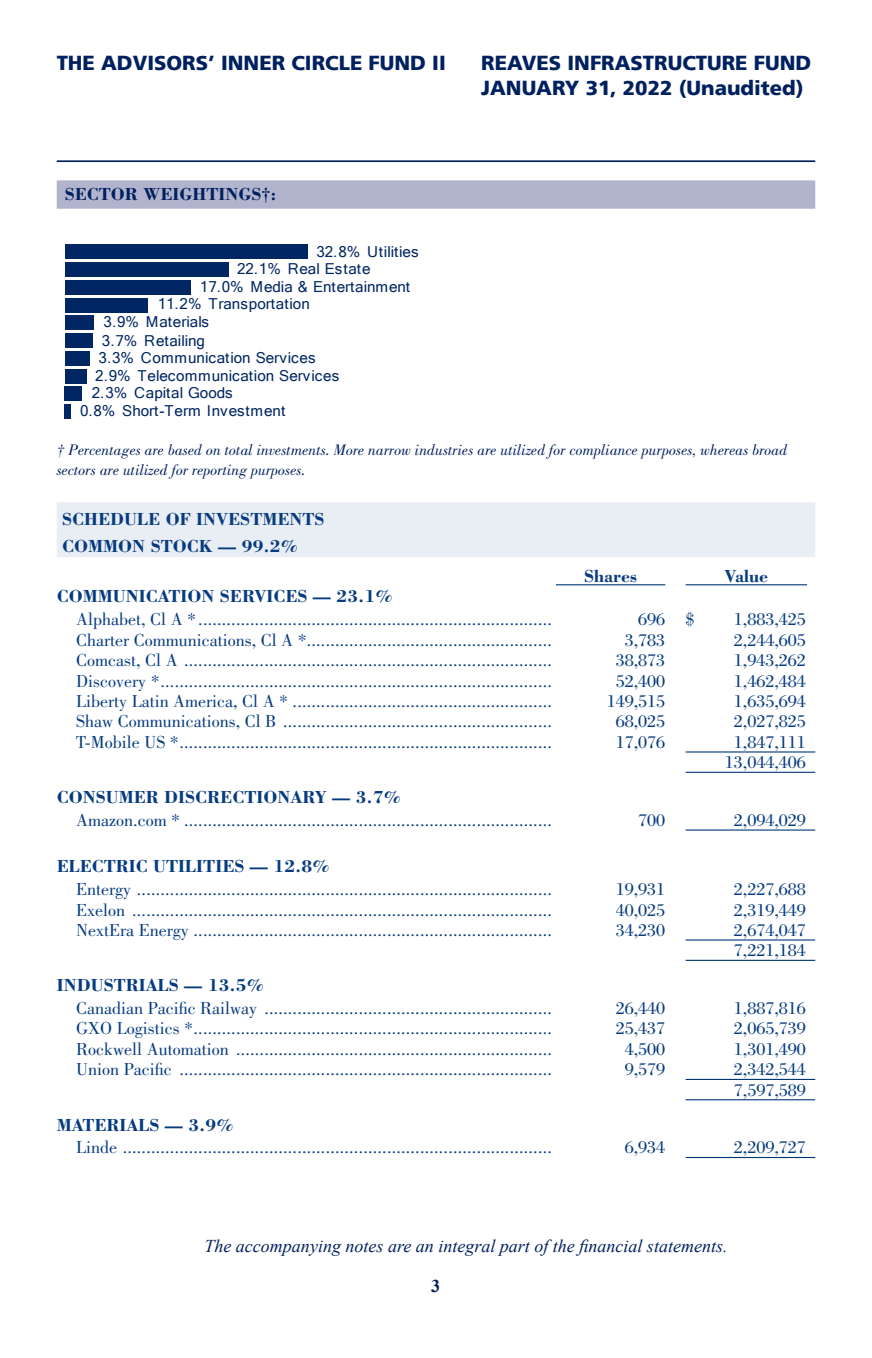
<style>
.page{position:relative;width:872px;height:1358px;background:#fff}
.page>*{position:absolute;margin:0;border:0;box-sizing:border-box;transform-origin:0 0}
.t1{font:900 20.25px/24.3px "Frutiger LT";color:#00205f}
.ID0E2MAC{font:18px "Bodoni";color:#063b80}
.ID0EY4AE{font:18px "Bodoni";color:#063b80}
.ID0EUPAC{font:18px "Bodoni";color:#063b80}
.ID0EWDAC{font:700 18px "Bodoni";color:#063b80}
.ID0EOOAC{font:18px "Bodoni";color:#063b80}
.t2{font:italic 18px "Times New Roman";color:#00205f}
.ID0ECCAC{font:700 18px "Bodoni";color:#063b80}
.Headings8pt{font:700 18px "Bodoni";color:#00205f}
.ID0E4GAC{font:700 18px "Bodoni";color:#063b80}
.PageNumber{font:700 18px "Times New Roman";color:#00205f}
.ShareItems{font:italic 15.75px/20.2px "Bodoni";color:#00205f}
.Pict{font:15.08px "Microsoft Sans Serif";color:#002663}
</style>
<div class="page">
<hr style="left:57px;top:160px;width:758px;height:2px;background:#00205f">
<div style="left:57px;top:180px;width:758px;height:29px;background:#b2b4cd"></div>
<div style="left:65px;top:404px;width:6px;height:14px;background:#002663"></div>
<div style="left:65px;top:387px;width:17px;height:14px;background:#002663"></div>
<div style="left:65px;top:369px;width:21px;height:14px;background:#002663"></div>
<div style="left:65px;top:351px;width:24px;height:14px;background:#002663"></div>
<div style="left:65px;top:333px;width:27px;height:15px;background:#002663"></div>
<div style="left:65px;top:316px;width:29px;height:14px;background:#002663"></div>
<div style="left:65px;top:298px;width:83px;height:14px;background:#002663"></div>
<div style="left:65px;top:280px;width:126px;height:14px;background:#002663"></div>
<div style="left:65px;top:262px;width:163px;height:15px;background:#002663"></div>
<div style="left:65px;top:245px;width:242px;height:14px;background:#002663"></div>
<div style="left:57px;top:502px;width:758px;height:55px;background:#e9edf4"></div>
<hr style="left:685px;top:751px;width:130px;height:1px;background:#003875">
<hr style="left:685px;top:772px;width:130px;height:1px;background:#003875">
<hr style="left:685px;top:829px;width:130px;height:1px;background:#003875">
<hr style="left:685px;top:939px;width:130px;height:1px;background:#003875">
<hr style="left:685px;top:959px;width:130px;height:2px;background:#003875">
<hr style="left:685px;top:1079px;width:130px;height:1px;background:#003875">
<hr style="left:685px;top:1099px;width:130px;height:1px;background:#003875">
<hr style="left:685px;top:1157px;width:130px;height:1px;background:#003875">
<hr style="left:556px;top:584px;width:109px;height:1px;background:#003875">
<hr style="left:685px;top:584px;width:122px;height:1px;background:#003875">
<p class="t1" style="left:57px;top:51px;width:390px">THE ADVISORS’ INNER CIRCLE FUND II</p>
<p class="t1" style="left:481px;top:51px;width:331px">REAVES INFRASTRUCTURE FUND<br>JANUARY 31, 2022 (Unaudited)</p>
<p class="Headings8pt" style="left:65px;top:183px;width:213px">SECTOR WEIGHTINGS†:</p>
<p class="Pict" style="left:316px;top:242px;width:104px">32.8% Utilities</p>
<p class="Pict" style="left:237px;top:259px;width:135px">22.1% Real Estate</p>
<p class="Pict" style="left:200px;top:277px;width:212px">17.0% Media &amp; Entertainment</p>
<p class="Pict" style="left:158px;top:294px;width:154px">11.2% Transportation</p>
<p class="Pict" style="left:104px;top:312px;width:107px">3.9% Materials</p>
<p class="Pict" style="left:102px;top:331px;width:105px">3.7% Retailing</p>
<p class="Pict" style="left:99px;top:347px;width:218px">3.3% Communication Services</p>
<p class="Pict" style="left:95px;top:366px;width:245px">2.9% Telecommunication Services</p>
<p class="Pict" style="left:92px;top:383px;width:142px">2.3% Capital Goods</p>
<p class="Pict" style="left:80px;top:401px;width:207px">0.8% Short-Term Investment</p>
<p class="ShareItems" style="left:57px;top:439px;width:732px">† Percentages are based on total investments. More narrow industries are utilized for compliance purposes, whereas broad sectors are utilized for reporting purposes.</p>
<p class="ID0ECCAC" style="left:62px;top:507px;width:264px">SCHEDULE OF INVESTMENTS</p>
<p class="ID0EWDAC" style="left:62px;top:535px;width:238px">COMMON STOCK — 99.2%</p>
<p class="ID0E4GAC" style="left:584px;top:564px;width:55px">Shares</p>
<p class="ID0E4GAC" style="left:724px;top:564px;width:45px">Value</p>
<p class="ID0EWDAC" style="left:57px;top:585px;width:338px">COMMUNICATION SERVICES — 23.1%</p>
<p class="ID0E2MAC" style="left:76px;top:609px;width:477px">Alphabet, Cl A *...........................................................................</p>
<p class="ID0EOOAC" style="left:638px;top:609px;width:28px">696</p>
<p class="ID0EUPAC" style="left:685px;top:609px;width:10px">$</p>
<p class="ID0EUPAC" style="left:733px;top:609px;width:73px">1,883,425</p>
<p class="ID0E2MAC" style="left:76px;top:630px;width:477px">Charter Communications, Cl A *....................................................</p>
<p class="ID0EOOAC" style="left:624px;top:630px;width:42px">3,783</p>
<p class="ID0EUPAC" style="left:733px;top:630px;width:73px">2,244,605</p>
<p class="ID0E2MAC" style="left:76px;top:650px;width:477px">Comcast, Cl A ..............................................................................</p>
<p class="ID0EOOAC" style="left:615px;top:650px;width:51px">38,873</p>
<p class="ID0EUPAC" style="left:733px;top:650px;width:73px">1,943,262</p>
<p class="ID0E2MAC" style="left:76px;top:670px;width:477px">Discovery *...................................................................................</p>
<p class="ID0EOOAC" style="left:615px;top:670px;width:51px">52,400</p>
<p class="ID0EUPAC" style="left:733px;top:670px;width:73px">1,462,484</p>
<p class="ID0E2MAC" style="left:76px;top:691px;width:477px">Liberty Latin America, Cl A * .......................................................</p>
<p class="ID0EOOAC" style="left:606px;top:691px;width:60px">149,515</p>
<p class="ID0EUPAC" style="left:733px;top:691px;width:73px">1,635,694</p>
<p class="ID0E2MAC" style="left:76px;top:711px;width:477px">Shaw Communications, Cl B .........................................................</p>
<p class="ID0EOOAC" style="left:615px;top:711px;width:51px">68,025</p>
<p class="ID0EUPAC" style="left:733px;top:711px;width:73px">2,027,825</p>
<p class="ID0EY4AE" style="left:76px;top:732px;width:477px">T-Mobile US *...............................................................................</p>
<p class="ID0EOOAC" style="left:615px;top:732px;width:51px">17,076</p>
<p class="ID0EUPAC" style="left:733px;top:732px;width:73px">1,847,111</p>
<p class="ID0EUPAC" style="left:724px;top:752px;width:82px">13,044,406</p>
<p class="ID0EWDAC" style="left:57px;top:786px;width:346px">CONSUMER DISCRECTIONARY — 3.7%</p>
<p class="ID0EY4AE" style="left:76px;top:810px;width:477px">Amazon.com * ..............................................................................</p>
<p class="ID0EOOAC" style="left:638px;top:810px;width:28px">700</p>
<p class="ID0EUPAC" style="left:733px;top:810px;width:73px">2,094,029</p>
<p class="ID0EWDAC" style="left:57px;top:855px;width:275px">ELECTRIC UTILITIES — 12.8%</p>
<p class="ID0E2MAC" style="left:76px;top:879px;width:477px">Entergy ........................................................................................</p>
<p class="ID0EOOAC" style="left:615px;top:879px;width:51px">19,931</p>
<p class="ID0EUPAC" style="left:733px;top:879px;width:73px">2,227,688</p>
<p class="ID0E2MAC" style="left:76px;top:899px;width:477px">Exelon .........................................................................................</p>
<p class="ID0EOOAC" style="left:615px;top:899px;width:51px">40,025</p>
<p class="ID0EUPAC" style="left:733px;top:899px;width:73px">2,319,449</p>
<p class="ID0EY4AE" style="left:76px;top:920px;width:477px">NextEra Energy ............................................................................</p>
<p class="ID0EOOAC" style="left:615px;top:920px;width:51px">34,230</p>
<p class="ID0EUPAC" style="left:733px;top:920px;width:73px">2,674,047</p>
<p class="ID0EUPAC" style="left:733px;top:940px;width:73px">7,221,184</p>
<p class="ID0EWDAC" style="left:57px;top:974px;width:209px">INDUSTRIALS — 13.5%</p>
<p class="ID0E2MAC" style="left:76px;top:998px;width:477px">Canadian Pacific Railway .............................................................</p>
<p class="ID0EOOAC" style="left:615px;top:998px;width:51px">26,440</p>
<p class="ID0EUPAC" style="left:733px;top:998px;width:73px">1,887,816</p>
<p class="ID0E2MAC" style="left:76px;top:1018px;width:477px">GXO Logistics *............................................................................</p>
<p class="ID0EOOAC" style="left:615px;top:1018px;width:51px">25,437</p>
<p class="ID0EUPAC" style="left:733px;top:1018px;width:73px">2,065,739</p>
<p class="ID0E2MAC" style="left:76px;top:1039px;width:477px">Rockwell Automation ...................................................................</p>
<p class="ID0EOOAC" style="left:624px;top:1039px;width:42px">4,500</p>
<p class="ID0EUPAC" style="left:733px;top:1039px;width:73px">1,301,490</p>
<p class="ID0EY4AE" style="left:76px;top:1059px;width:477px">Union Pacific ...............................................................................</p>
<p class="ID0EOOAC" style="left:624px;top:1059px;width:42px">9,579</p>
<p class="ID0EUPAC" style="left:733px;top:1059px;width:73px">2,342,544</p>
<p class="ID0EUPAC" style="left:733px;top:1079px;width:73px">7,597,589</p>
<p class="ID0EWDAC" style="left:57px;top:1113px;width:179px">MATERIALS — 3.9%</p>
<p class="ID0EY4AE" style="left:76px;top:1137px;width:477px">Linde ...........................................................................................</p>
<p class="ID0EOOAC" style="left:624px;top:1137px;width:42px">6,934</p>
<p class="ID0EUPAC" style="left:733px;top:1137px;width:73px">2,209,727</p>
<p class="t2" style="left:204px;top:1233px;width:524px">The accompanying notes are an integral part of the financial statements.</p>
<p class="PageNumber" style="left:431px;top:1273px;width:10px">3</p>
</div>
